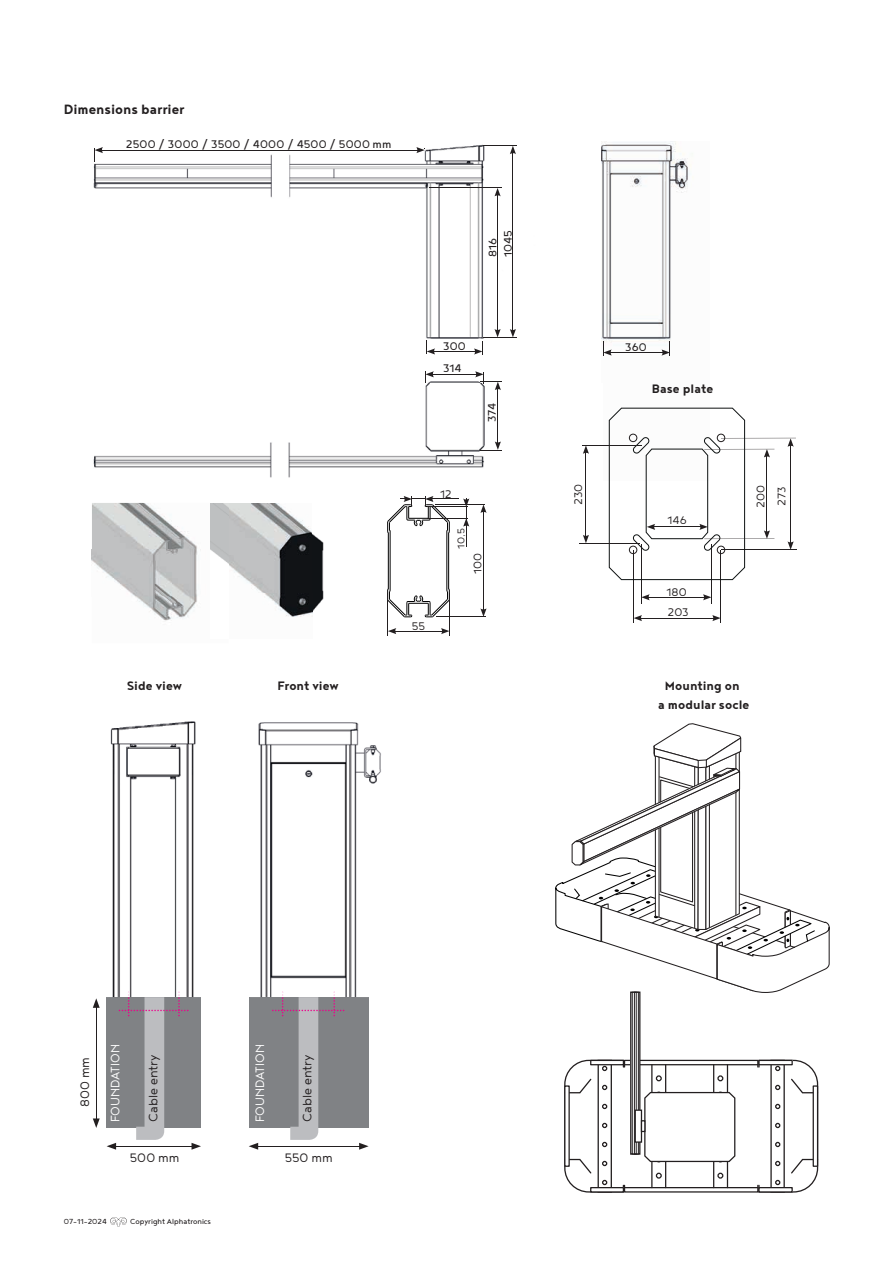
<style>
.page{position:relative;width:893px;height:1263px;background:#fff}
.page>*{position:absolute;margin:0;border:0;box-sizing:border-box;transform-origin:0 0}
.t1{font:700 16.5px "Noyh";color:#231f20}
.t2{font:700 15px/19.5px "Noyh";color:#231f20;text-align:center}
.t3{font:300 15px "Noyh";letter-spacing:.005em;color:#231f20}
.t4{font:300 15px "Noyh";color:#fff;scale:.95 1}
.t5{font:13.5px/22.5px "Noyh";letter-spacing:.015em;color:#231f20}
.t6{font:300 13.5px/21.1px "Noyh";letter-spacing:.01em;color:#231f20}
.t7{font:300 12px "Noyh";color:#231f20}
.t8{font:9px "Noyh";color:#231f20}
</style>
<div class="page">
<svg style="left:110px;top:1217px;width:17px;height:10px"></svg>
<div style="left:249px;top:997px;width:120px;height:131px;background:#808285"></div>
<hr style="left:96px;top:1005px;width:1px;height:116px;background:#231f20">
<svg style="left:93px;top:998px;width:7px;height:10px"></svg>
<svg style="left:93px;top:1118px;width:7px;height:10px"></svg>
<hr style="left:256px;top:1146px;width:105px;height:1px;background:#231f20">
<svg style="left:359px;top:1143px;width:10px;height:7px"></svg>
<svg style="left:249px;top:1143px;width:9px;height:7px"></svg>
<img style="left:110px;top:721px;width:86px;height:270px">
<svg style="left:107px;top:991px;width:94px;height:159px;background:#9d9da0"></svg>
<img style="left:258px;top:722px;width:123px;height:275px">
<svg style="left:272px;top:991px;width:72px;height:149px"></svg>
<svg style="left:555px;top:723px;width:275px;height:270px"></svg>
<hr style="left:624px;top:1187px;width:134px;height:1px;background:#231f20">
<div style="left:624px;top:1060px;width:134px;height:8px;border:1px solid #231f20"></div>
<hr style="left:624px;top:1064px;width:134px;height:1px;background:#231f20">
<hr style="left:651px;top:1065px;width:1px;height:122px;background:#231f20">
<hr style="left:665px;top:1065px;width:1px;height:122px;background:#231f20">
<hr style="left:713px;top:1065px;width:1px;height:122px;background:#231f20">
<hr style="left:727px;top:1065px;width:1px;height:122px;background:#231f20">
<svg style="left:656px;top:1173px;width:6px;height:6px"></svg>
<svg style="left:656px;top:1075px;width:6px;height:6px"></svg>
<svg style="left:717px;top:1173px;width:6px;height:6px"></svg>
<svg style="left:717px;top:1075px;width:6px;height:6px"></svg>
<svg style="left:564px;top:1059px;width:61px;height:134px"></svg>
<div style="left:591px;top:1187px;width:32px;height:5px;background:#fff"></div>
<div style="left:590px;top:1187px;width:34px;height:5px;border:1px solid #231f20"></div>
<div style="left:591px;top:1060px;width:32px;height:5px;background:#fff"></div>
<div style="left:590px;top:1060px;width:34px;height:5px;border:1px solid #231f20"></div>
<svg style="left:564px;top:1085px;width:6px;height:82px"></svg>
<svg style="left:758px;top:1059px;width:61px;height:134px"></svg>
<div style="left:759px;top:1060px;width:33px;height:5px;background:#fff"></div>
<div style="left:758px;top:1060px;width:35px;height:5px;border:1px solid #231f20"></div>
<div style="left:759px;top:1187px;width:33px;height:5px;background:#fff"></div>
<div style="left:758px;top:1187px;width:35px;height:5px;border:1px solid #231f20"></div>
<svg style="left:813px;top:1085px;width:5px;height:82px"></svg>
<div style="left:631px;top:992px;width:9px;height:162px;background:#5f5c5d"></div>
<div style="left:630px;top:991px;width:10px;height:164px;border:1px solid #231f20"></div>
<div style="left:634px;top:992px;width:2px;height:162px;border:1px solid #231f20"></div>
<div style="left:632px;top:992px;width:7px;height:162px;border:1px solid #231f20"></div>
<svg style="left:644px;top:1091px;width:92px;height:72px"></svg>
<div style="left:635px;top:1110px;width:6px;height:32px;background:#fff"></div>
<div style="left:635px;top:1109px;width:7px;height:34px;border:1px solid #231f20"></div>
<div style="left:641px;top:1120px;width:4px;height:12px;border:1px solid #231f20"></div>
<img style="left:93px;top:142px;width:598px;height:338px">
<hr style="left:429px;top:188px;width:72px;height:1px;background:#231f20">
<hr style="left:497px;top:194px;width:1px;height:137px;background:#231f20">
<svg style="left:494px;top:188px;width:7px;height:8px"></svg>
<svg style="left:494px;top:329px;width:7px;height:8px"></svg>
<hr style="left:484px;top:337px;width:33px;height:1px;background:#231f20">
<hr style="left:513px;top:152px;width:1px;height:179px;background:#231f20">
<svg style="left:510px;top:146px;width:6px;height:8px"></svg>
<svg style="left:510px;top:329px;width:6px;height:8px"></svg>
<hr style="left:484px;top:145px;width:33px;height:1px;background:#231f20">
<hr style="left:433px;top:351px;width:43px;height:1px;background:#231f20">
<hr style="left:431px;top:374px;width:47px;height:1px;background:#231f20">
<hr style="left:609px;top:352px;width:55px;height:1px;background:#231f20">
<svg style="left:426px;top:341px;width:9px;height:14px"></svg>
<svg style="left:474px;top:341px;width:9px;height:14px"></svg>
<svg style="left:603px;top:341px;width:9px;height:15px"></svg>
<svg style="left:661px;top:341px;width:10px;height:15px"></svg>
<svg style="left:425px;top:371px;width:9px;height:12px"></svg>
<hr style="left:498px;top:388px;width:1px;height:56px;background:#231f20">
<svg style="left:475px;top:371px;width:27px;height:19px"></svg>
<svg style="left:481px;top:441px;width:21px;height:10px"></svg>
<hr style="left:101px;top:150px;width:318px;height:1px;background:#231f20">
<svg style="left:416px;top:147px;width:10px;height:6px"></svg>
<svg style="left:94px;top:147px;width:9px;height:15px"></svg>
<hr style="left:640px;top:618px;width:75px;height:1px;background:#231f20">
<svg style="left:712px;top:615px;width:9px;height:6px"></svg>
<svg style="left:634px;top:615px;width:8px;height:6px"></svg>
<hr style="left:647px;top:597px;width:58px;height:1px;background:#231f20">
<svg style="left:703px;top:594px;width:8px;height:6px"></svg>
<svg style="left:642px;top:594px;width:8px;height:6px"></svg>
<hr style="left:721px;top:550px;width:1px;height:72px;background:#231f20">
<hr style="left:633px;top:550px;width:1px;height:73px;background:#231f20">
<hr style="left:641px;top:544px;width:1px;height:60px;background:#231f20">
<hr style="left:711px;top:544px;width:1px;height:60px;background:#231f20">
<hr style="left:790px;top:444px;width:1px;height:100px;background:#231f20">
<svg style="left:787px;top:439px;width:7px;height:8px"></svg>
<svg style="left:787px;top:541px;width:7px;height:9px"></svg>
<hr style="left:767px;top:455px;width:1px;height:78px;background:#231f20">
<svg style="left:764px;top:450px;width:6px;height:7px"></svg>
<svg style="left:764px;top:530px;width:6px;height:8px"></svg>
<hr style="left:586px;top:451px;width:1px;height:86px;background:#231f20">
<svg style="left:583px;top:446px;width:6px;height:8px"></svg>
<svg style="left:583px;top:535px;width:6px;height:8px"></svg>
<hr style="left:721px;top:438px;width:75px;height:1px;background:#231f20">
<hr style="left:721px;top:550px;width:75px;height:1px;background:#231f20">
<svg style="left:608px;top:407px;width:138px;height:174px"></svg>
<div style="left:629px;top:434px;width:8px;height:8px;border:1px solid #231f20;border-radius:50%"></div>
<div style="left:717px;top:434px;width:8px;height:8px;border:1px solid #231f20;border-radius:50%"></div>
<div style="left:629px;top:546px;width:8px;height:8px;border:1px solid #231f20;border-radius:50%"></div>
<div style="left:717px;top:546px;width:8px;height:8px;border:1px solid #231f20;border-radius:50%"></div>
<hr style="left:582px;top:445px;width:60px;height:1px;background:#231f20">
<hr style="left:579px;top:543px;width:61px;height:1px;background:#231f20">
<hr style="left:704px;top:538px;width:70px;height:1px;background:#231f20">
<hr style="left:704px;top:449px;width:70px;height:1px;background:#231f20">
<hr style="left:447px;top:531px;width:1px;height:60px;background:#000001">
<hr style="left:390px;top:531px;width:1px;height:60px;background:#000001">
<hr style="left:388px;top:532px;width:1px;height:57px;background:#000001">
<hr style="left:448px;top:532px;width:1px;height:57px;background:#000001">
<svg style="left:387px;top:589px;width:63px;height:29px"></svg>
<img style="left:211px;top:503px;width:113px;height:114px">
<img style="left:92px;top:503px;width:137px;height:47px">
<img style="left:92px;top:549px;width:119px;height:47px">
<img style="left:135px;top:596px;width:94px;height:25px">
<hr style="left:436px;top:504px;width:49px;height:1px;background:#231f20">
<hr style="left:436px;top:617px;width:49px;height:1px;background:#231f20">
<hr style="left:483px;top:510px;width:1px;height:101px;background:#231f20">
<svg style="left:480px;top:505px;width:7px;height:8px"></svg>
<svg style="left:480px;top:608px;width:7px;height:9px"></svg>
<hr style="left:466px;top:507px;width:1px;height:40px;background:#231f20">
<hr style="left:394px;top:631px;width:49px;height:1px;background:#231f20">
<svg style="left:441px;top:628px;width:8px;height:6px"></svg>
<svg style="left:388px;top:628px;width:8px;height:6px"></svg>
<hr style="left:449px;top:593px;width:1px;height:42px;background:#231f20">
<hr style="left:387px;top:593px;width:1px;height:43px;background:#231f20">
<svg style="left:387px;top:496px;width:82px;height:37px"></svg>
<p class="t1" style="left:64px;top:100px;width:122px">Dimensions barrier</p>
<p class="t5" style="left:126px;top:133px;width:267px">2500 / 3000 / 3500 / 4000 / 4500 / 5000 mm</p>
<p class="t5" style="left:496px;top:257px;width:28px;rotate:-90deg">1045</p>
<p class="t5" style="left:481px;top:257px;width:21px;rotate:-90deg">816</p>
<p class="t2" style="left:127px;top:675px;width:57px">Side view</p>
<p class="t2" style="left:278px;top:675px;width:63px">Front view</p>
<p class="t5" style="left:443px;top:334px;width:24px">300<br>314</p>
<p class="t5" style="left:625px;top:335px;width:23px">360</p>
<p class="t5" style="left:480px;top:422px;width:21px;rotate:-90deg">374</p>
<p class="t2" style="left:652px;top:379px;width:63px">Base plate</p>
<p class="t6" style="left:440px;top:483px;width:13px">12</p>
<p class="t7" style="left:454px;top:549px;width:22px;rotate:-90deg">10,5</p>
<p class="t6" style="left:467px;top:574px;width:23px;rotate:-90deg">100</p>
<p class="t6" style="left:412px;top:615px;width:15px">55</p>
<p class="t6" style="left:567px;top:505px;width:23px;rotate:-90deg">230</p>
<p class="t6" style="left:750px;top:508px;width:25px;rotate:-90deg">200<br>273</p>
<p class="t6" style="left:668px;top:509px;width:21px">146</p>
<p class="t6" style="left:666px;top:581px;width:22px">180</p>
<p class="t6" style="left:668px;top:601px;width:23px">203</p>
<p class="t2" style="left:658px;top:675px;width:93px">Mounting on<br>a modular socle</p>
<p class="t3" style="left:77px;top:1107px;width:52px;rotate:-90deg">800 mm</p>
<p class="t4" style="left:107px;top:1122px;width:84px;rotate:-90deg">FOUNDATION</p>
<p class="t3" style="left:145px;top:1122px;width:69px;rotate:-90deg">Cable entry</p>
<p class="t4" style="left:252px;top:1122px;width:84px;rotate:-90deg">FOUNDATION</p>
<p class="t3" style="left:299px;top:1122px;width:69px;rotate:-90deg">Cable entry</p>
<p class="t3" style="left:130px;top:1149px;width:51px">500 mm</p>
<p class="t3" style="left:285px;top:1149px;width:49px">550 mm</p>
<p class="t8" style="left:64px;top:1217px;width:44px">07-11-2024</p>
<p class="t8" style="left:130px;top:1217px;width:82px">Copyright Alphatronics</p>
</div>
